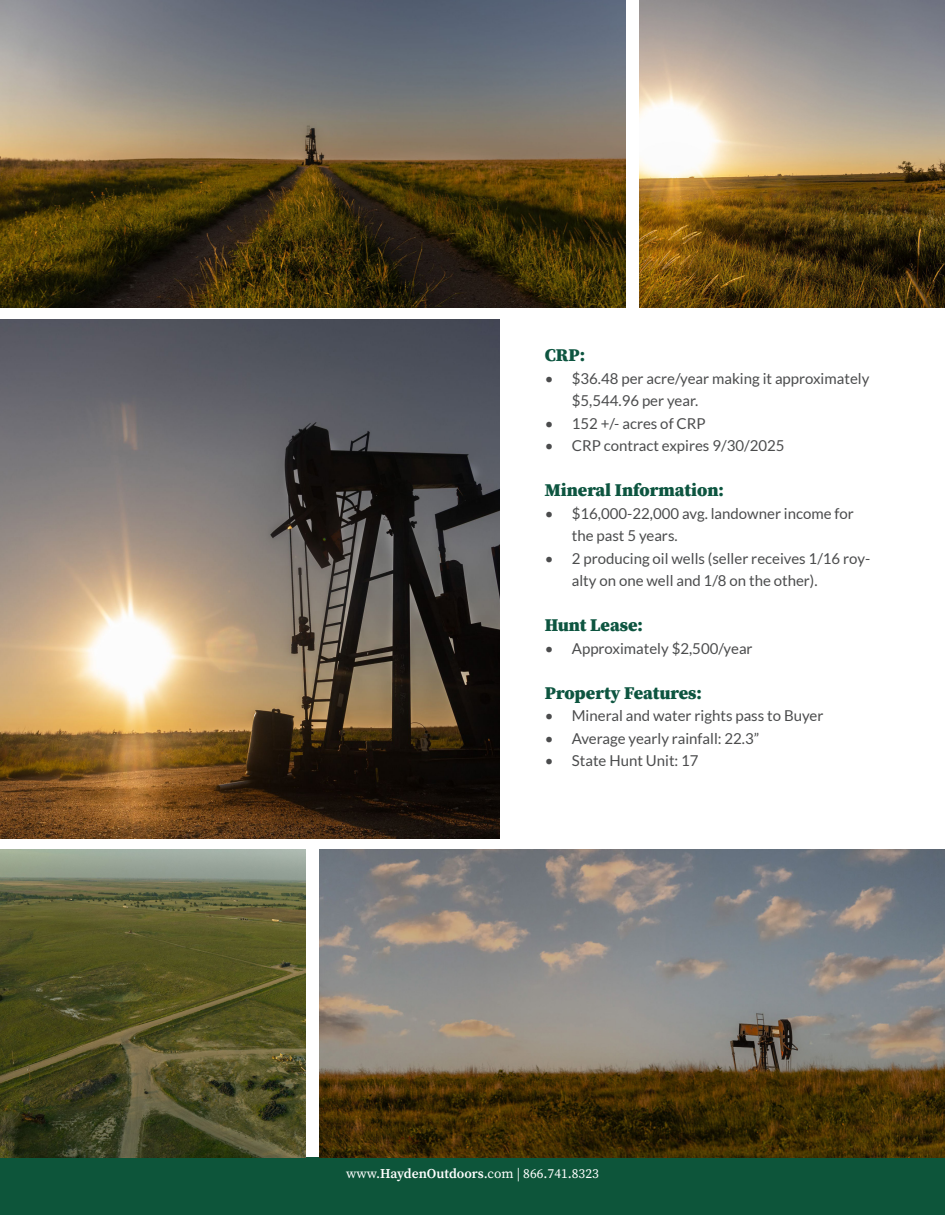
<style>
.page{position:relative;width:945px;height:1215px;background:#fff}
.page>*{position:absolute;margin:0;border:0;box-sizing:border-box;transform-origin:0 0}
.t1{font:900 18px "Source Serif Pro";color:#0d5540}
.t2{font:15px/22.5px "Lato";color:#4b4c4d}
.t3{font:13.5px "Source Serif Pro";color:#fff}
.s1{font-weight:600}
</style>
<div class="page">
<div style="left:0;top:1158px;width:945px;height:57px;background:#0d553a"></div>
<img style="left:639px;top:0;width:306px;height:308px">
<img style="left:320px;top:850px;width:625px;height:308px">
<img style="left:0;top:0;width:625px;height:308px">
<img style="left:0;top:850px;width:306px;height:308px">
<img style="left:0;top:319px;width:500px;height:520px">
<p class="t1" style="left:545px;top:343px;width:42px">CRP:</p>
<p class="t2" style="left:572px;top:367px;width:299px;text-indent:-27px">• $36.48 per acre/year making it approximately $5,544.96 per year.</p>
<p class="t2" style="left:545px;top:412px;width:162px">• 152 +/- acres of CRP</p>
<p class="t2" style="left:545px;top:434px;width:241px">• CRP contract expires 9/30/2025</p>
<p class="t1" style="left:545px;top:478px;width:181px">Mineral Information:</p>
<p class="t2" style="left:572px;top:502px;width:284px;text-indent:-27px">• $16,000-22,000 avg. landowner income for the past 5 years.</p>
<p class="t2" style="left:572px;top:547px;width:300px;text-indent:-27px">• 2 producing oil wells (seller receives 1/16 roy&shy;alty on one well and 1/8 on the other).</p>
<p class="t1" style="left:545px;top:613px;width:100px">Hunt Lease:</p>
<p class="t2" style="left:545px;top:637px;width:209px">• Approximately $2,500/year</p>
<p class="t1" style="left:545px;top:680px;width:159px">Property Features:</p>
<p class="t2" style="left:545px;top:704px;width:280px">• Mineral and water rights pass to Buyer</p>
<p class="t2" style="left:545px;top:727px;width:216px">• Average yearly rainfall: 22.3”</p>
<p class="t2" style="left:545px;top:749px;width:155px">• State Hunt Unit: 17</p>
<p class="t3" style="left:346px;top:1164px;width:254px">www.<span class="s1">HaydenOutdoors</span>.com | 866.741.8323</p>
</div>
